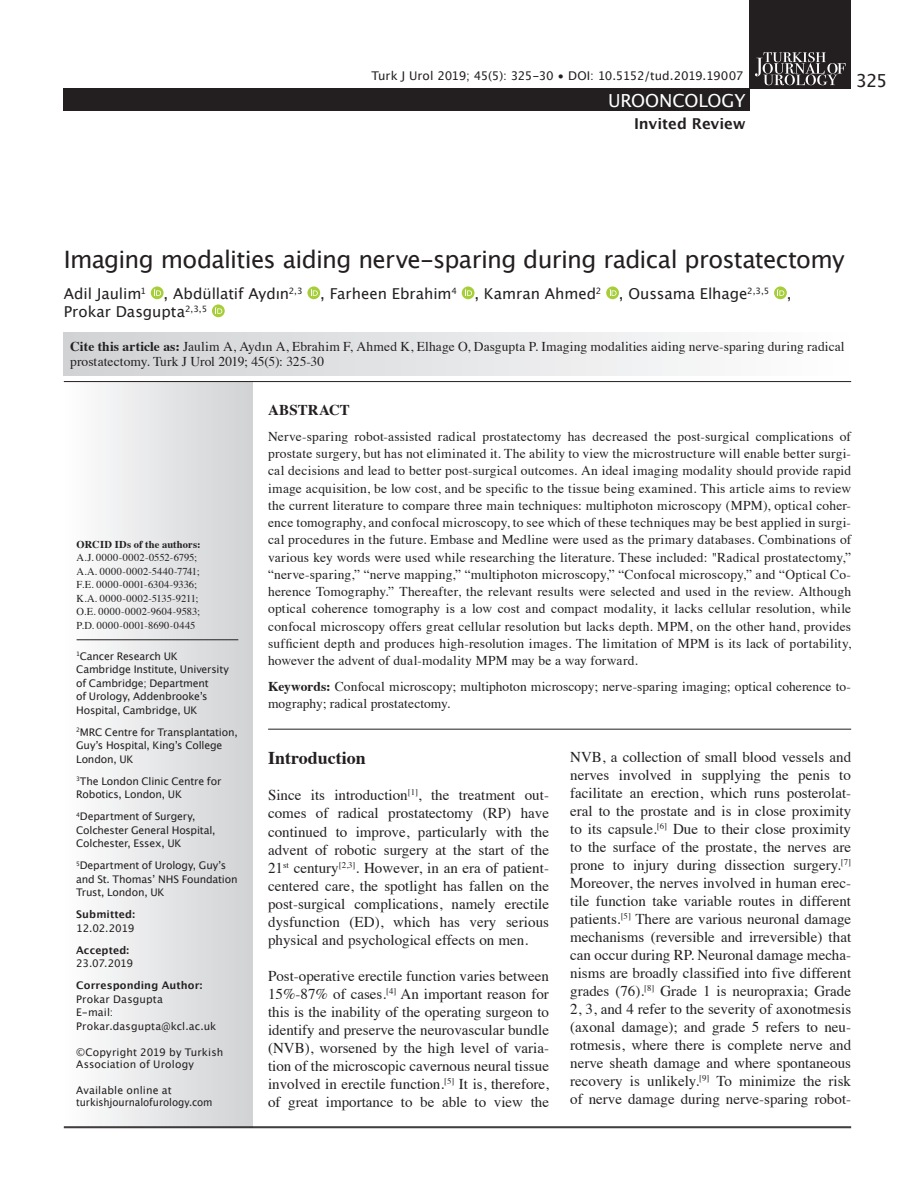
<style>
.page{position:relative;width:915px;height:1191px;background:#fff}
.page>*{position:absolute;margin:0;border:0;box-sizing:border-box;transform-origin:0 0}
.zz_Uroloji_running{font:24px "Lucida Grande";letter-spacing:-.025em;color:#231f20}
.t1{font:700 18px "Times";color:#231f20}
.zz_Uroloji_running-2{font:18px "Lucida Grande";letter-spacing:-.005em;color:#fff}
.zz_Uroloji_running-3{font:18px "Lucida Grande";color:#231f20}
.t2{font:15px/18px "Times";color:#231f20;text-align:justify}
.zz_Uroloji_running-4{font:15px/18px "Lucida Grande";color:#231f20}
.zz_Uroloji_running-5{font:700 15px "Lucida Grande";letter-spacing:-.01em;color:#231f20}
.zz_Uroloji_running-6{font:700 15px "Times";letter-spacing:.01em;color:#231f20}
.zz_Uroloji_running-7{font:13.5px/17.2px "Times";letter-spacing:.005em;color:#231f20}
.zz_Uroloji_running-8{font:12px "Lucida Grande";letter-spacing:-.03em;color:#231f20}
.zz_Uroloji_running-9{font:10.5px/13.5px "Lucida Grande";letter-spacing:-.015em;color:#231f20}
.zz_Uroloji_running-10{font:10.5px/13.5px "Times";letter-spacing:.025em;color:#231f20}
.zz_Uroloji_running-11{font:10.5px/13.5px "Lucida Grande";letter-spacing:.015em;color:#231f20}
.zz_Uroloji_running-12{font:10.5px/12.6px "Lucida Grande";letter-spacing:.01em;color:#231f20}
.zz_Uroloji_running-13{font:700 10.5px "Lucida Grande";letter-spacing:.01em;color:#231f20}
.zz_Uroloji_running-14{font:10.5px "Lucida Grande";letter-spacing:-.015em;color:#231f20;scale:.95 1}
.zz_Uroloji_running-15{font:10.5px "Lucida Grande";letter-spacing:.02em;color:#231f20}
.s1{font-weight:700}
</style>
<div class="page">
<div style="left:749px;top:0;width:101px;height:89px;background:#231f20"></div>
<div style="left:64px;top:88px;width:685px;height:23px;background:#231f20"></div>
<svg style="left:755px;top:52px;width:90px;height:33px"></svg>
<div style="left:64px;top:381px;width:189px;height:746px;background:linear-gradient(to right,#fefefe,#d0d1d4)"></div>
<svg style="left:151px;top:286px;width:12px;height:13px"></svg>
<svg style="left:154px;top:289px;width:7px;height:7px"></svg>
<svg style="left:307px;top:286px;width:13px;height:13px"></svg>
<svg style="left:311px;top:289px;width:6px;height:7px"></svg>
<svg style="left:461px;top:286px;width:13px;height:13px"></svg>
<svg style="left:465px;top:289px;width:7px;height:7px"></svg>
<svg style="left:606px;top:286px;width:12px;height:13px"></svg>
<svg style="left:609px;top:289px;width:7px;height:7px"></svg>
<svg style="left:773px;top:286px;width:13px;height:13px"></svg>
<svg style="left:777px;top:289px;width:7px;height:7px"></svg>
<svg style="left:212px;top:304px;width:13px;height:13px"></svg>
<svg style="left:215px;top:307px;width:7px;height:7px"></svg>
<hr style="left:64px;top:381px;width:786px;height:1px;background:#231f20">
<hr style="left:64px;top:1127px;width:786px;height:1px;background:#231f20">
<hr style="left:64px;top:1126px;width:786px;height:1px;background:#231f20">
<div style="left:64px;top:332px;width:786px;height:43px;background:linear-gradient(to right,#d0d1d4,#fdfefe)"></div>
<hr style="left:77px;top:639px;width:161px;height:1px;background:#231f20">
<hr style="left:268px;top:729px;width:582px;height:1px;background:#231f20">
<p class="zz_Uroloji_running-8" style="left:371px;top:69px;width:373px">Turk J Urol 2019; 45(5): 325-30 • DOI: 10.5152/tud.2019.19007</p>
<p class="zz_Uroloji_running-2" style="left:608px;top:90px;width:139px">UROONCOLOGY</p>
<p class="zz_Uroloji_running-5" style="left:634px;top:112px;width:113px">Invited Review</p>
<p class="zz_Uroloji_running-3" style="left:855px;top:70px;width:33px">325</p>
<p class="zz_Uroloji_running" style="left:64px;top:245px;width:782px">Imaging modalities aiding nerve-sparing during radical prostatectomy</p>
<p class="zz_Uroloji_running-4" style="left:64px;top:285px;width:729px">Adil Jaulim<sup>1</sup> , Abdüllatif Aydın<sup>2,3</sup> , Farheen Ebrahim<sup>4</sup> , Kamran Ahmed<sup>2</sup> , Oussama Elhage<sup>2,3,5</sup> ,<br>Prokar Dasgupta<sup>2,3,5</sup></p>
<p class="zz_Uroloji_running-7" style="left:70px;top:338px;width:775px;line-height:15px"><span class="s1">Cite this article as:</span> Jaulim A, Aydın A, Ebrahim F, Ahmed K, Elhage O, Dasgupta P. Imaging modalities aiding nerve-sparing during radical prostatectomy. Turk J Urol 2019; 45(5): 325-30</p>
<p class="zz_Uroloji_running-6" style="left:268px;top:396px;width:83px">ABSTRACT</p>
<p class="zz_Uroloji_running-7" style="left:268px;top:426px;width:584px;text-align:justify">Nerve-sparing robot-assisted radical prostatectomy has decreased the post-surgical complications of prostate surgery, but has not eliminated it. The ability to view the microstructure will enable better surgi&shy;cal decisions and lead to better post-surgical outcomes. An ideal imaging modality should provide rapid image acquisition, be low cost, and be specific to the tissue being examined. This article aims to review the current literature to compare three main techniques: multiphoton microscopy (MPM), optical coher&shy;ence tomography, and confocal microscopy, to see which of these techniques may be best applied in surgi&shy;cal procedures in the future. Embase and Medline were used as the primary databases. Combinations of various key words were used while researching the literature. These included: "Radical prostatectomy,” “nerve-sparing,” “nerve mapping,” “multiphoton microscopy,” “Confocal microscopy,” and “Optical Co&shy;herence Tomography.” Thereafter, the relevant results were selected and used in the review. Although optical coherence tomography is a low cost and compact modality, it lacks cellular resolution, while confocal microscopy offers great cellular resolution but lacks depth. MPM, on the other hand, provides sufficient depth and produces high-resolution images. The limitation of MPM is its lack of portability, however the advent of dual-modality MPM may be a way forward.</p>
<p class="zz_Uroloji_running-7" style="left:268px;top:676px;width:584px"><span class="s1">Keywords:</span> Confocal microscopy; multiphoton microscopy; nerve-sparing imaging; optical coherence to&shy;mography; radical prostatectomy.</p>
<p class="zz_Uroloji_running-10" style="left:77px;top:537px;width:125px"><span class="s1">ORCID IDs of the authors:<br></span>A.J. 0000-0002-0552-6795;<br>A.A. 0000-0002-5440-7741;<br>F.E. 0000-0001-6304-9336;<br>K.A. 0000-0002-5135-9211;<br>O.E. 0000-0002-9604-9583;<br>P.D. 0000-0001-8690-0445</p>
<p class="zz_Uroloji_running-9" style="left:76px;top:649px;width:154px"><sup>1</sup>Cancer Research UK<br>Cambridge Institute, University of Cambridge; Department<br>of Urology, Addenbrooke’s<br>Hospital, Cambridge, UK</p>
<p class="zz_Uroloji_running-9" style="left:76px;top:725px;width:163px"><sup>2</sup>MRC Centre for Transplantation,<br>Guy’s Hospital, King’s College<br>London, UK</p>
<p class="zz_Uroloji_running-9" style="left:76px;top:774px;width:147px"><sup>3</sup>The London Clinic Centre for<br>Robotics, London, UK</p>
<p class="zz_Uroloji_running-9" style="left:76px;top:809px;width:141px"><sup>4</sup>Department of Surgery,<br>Colchester General Hospital,<br>Colchester, Essex, UK</p>
<p class="zz_Uroloji_running-9" style="left:76px;top:858px;width:163px"><sup>5</sup>Department of Urology, Guy’s and St. Thomas’ NHS Foundation<br>Trust, London, UK</p>
<p class="zz_Uroloji_running-13" style="left:76px;top:906px;width:60px">Submitted:</p>
<p class="zz_Uroloji_running-9" style="left:76px;top:921px;width:60px">12.02.2019</p>
<p class="zz_Uroloji_running-13" style="left:76px;top:941px;width:54px">Accepted:</p>
<p class="zz_Uroloji_running-9" style="left:76px;top:956px;width:59px">23.07.2019</p>
<p class="zz_Uroloji_running-13" style="left:76px;top:977px;width:128px">Corresponding Author:</p>
<p class="zz_Uroloji_running-15" style="left:76px;top:993px;width:88px">Prokar Dasgupta</p>
<p class="zz_Uroloji_running-11" style="left:76px;top:1005px;width:142px">E-mail:<br>Prokar.dasgupta@kcl.ac.uk</p>
<p class="zz_Uroloji_running-12" style="left:76px;top:1046px;width:148px">©Copyright 2019 by Turkish<br>Association of Urology</p>
<p class="zz_Uroloji_running-11" style="left:76px;top:1083px;width:97px">Available online at</p>
<p class="zz_Uroloji_running-14" style="left:76px;top:1096px;width:145px">turkishjournalofurology.com</p>
<p class="t2" style="left:570px;top:747px;width:282px">NVB, a collection of small blood vessels and nerves involved in supplying the penis to facilitate an erection, which runs posterolat&shy;eral to the prostate and is in close proximity to its capsule.<sup>[6]</sup> Due to their close proximity to the surface of the prostate, the nerves are prone to injury during dissection surgery.<sup>[7] </sup>Moreover, the nerves involved in human erec&shy;tile function take variable routes in different patients.<sup>[5]</sup> There are various neuronal damage mechanisms (reversible and irreversible) that can occur during RP. Neuronal damage mecha&shy;nisms are broadly classified into five different grades (76).<sup>[8]</sup> Grade 1 is neuropraxia; Grade 2, 3, and 4 refer to the severity of axonotmesis (axonal damage); and grade 5 refers to neu&shy;rotmesis, where there is complete nerve and nerve sheath damage and where spontaneous recovery is unlikely.<sup>[9]</sup> To minimize the risk of nerve damage during nerve-sparing robot-</p>
<p class="t1" style="left:268px;top:741px;width:99px">Introduction</p>
<p class="t2" style="left:268px;top:785px;width:282px">Since its introduction<sup>[1]</sup>, the treatment out&shy;comes of radical prostatectomy (RP) have continued to improve, particularly with the advent of robotic surgery at the start of the 21<sup>st</sup> century<sup>[2,3]</sup>. However, in an era of patient&shy;centered care, the spotlight has fallen on the post-surgical complications, namely erectile dysfunction (ED), which has very serious physical and psychological effects on men.</p>
<p class="t2" style="left:268px;top:965px;width:282px">Post-operative erectile function varies between 15%-87% of cases.<sup>[4]</sup> An important reason for this is the inability of the operating surgeon to identify and preserve the neurovascular bundle (NVB), worsened by the high level of varia&shy;tion of the microscopic cavernous neural tissue involved in erectile function.<sup>[5]</sup> It is, therefore, of great importance to be able to view the</p>
</div>
